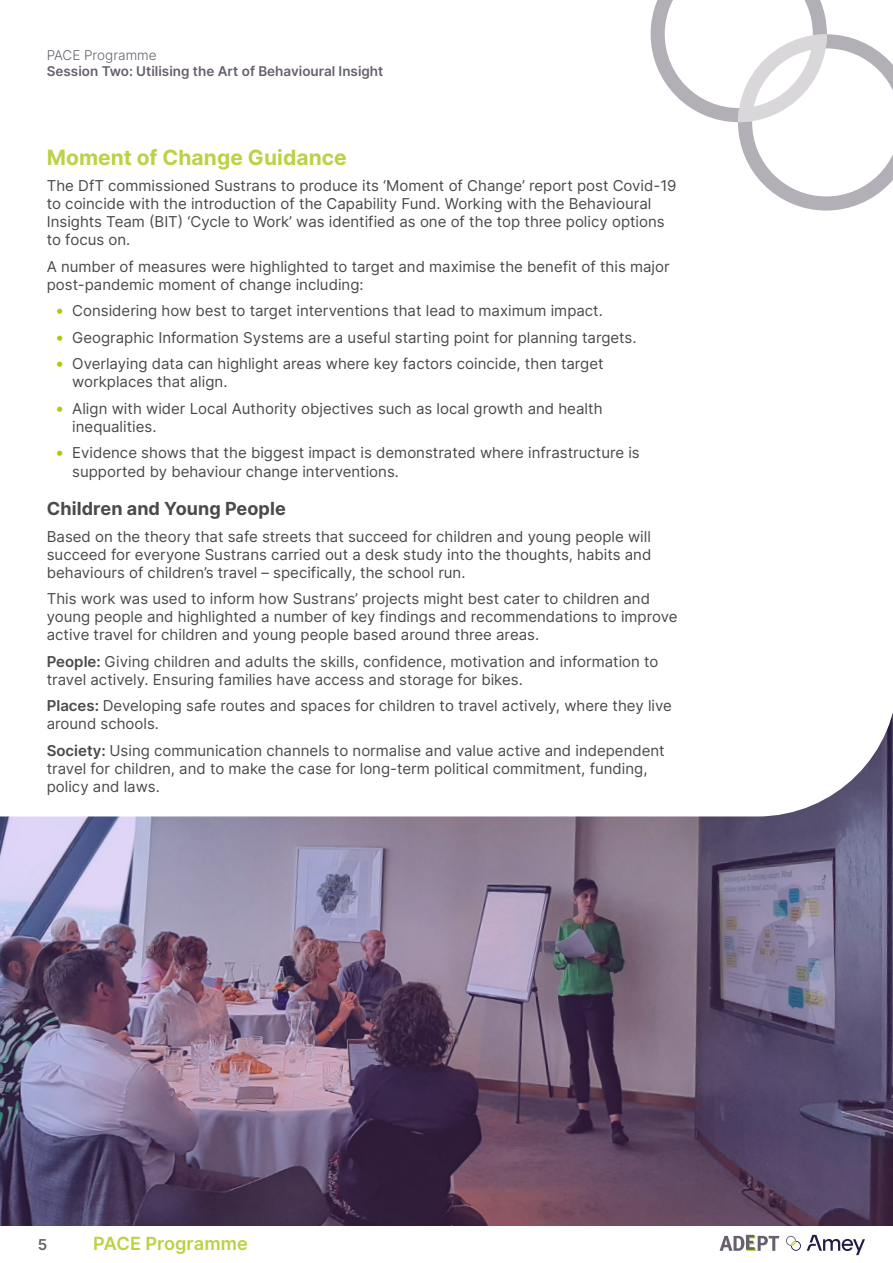
<style>
.page{position:relative;width:893px;height:1263px;background:#fff}
.page>*{position:absolute;margin:0;border:0;box-sizing:border-box;transform-origin:0 0}
.t1{font:700 21px "Inter";letter-spacing:.005em;color:#bdd143}
.t2{font:600 18.15px "Inter";color:#bdd143}
.t3{font:700 18px "Inter";letter-spacing:.005em;color:#4a4a49}
.t4{font:15px/18px "Inter";color:#4a4a49}
.t5{font:600 15px "Inter";color:#68606d}
.t6{font:600 13.5px "Inter";color:#68606d}
.t7{font:300 13.5px "Inter";color:#68606d}
.s1{font-size:16.5px;color:#afca0b}
.s2{font-weight:600}
</style>
<div class="page">
<img style="left:0;top:816px;width:893px;height:410px">
<svg style="left:769px;top:712px;width:124px;height:104px"></svg>
<svg style="left:651px;top:0;width:242px;height:211px"></svg>
<svg style="left:786px;top:1236px;width:15px;height:15px"></svg>
<svg style="left:720px;top:1235px;width:59px;height:16px"></svg>
<svg style="left:807px;top:1235px;width:58px;height:20px"></svg>
<p class="t7" style="left:47px;top:45px;width:111px">PACE Programme</p>
<p class="t6" style="left:47px;top:61px;width:338px">Session Two: Utilising the Art of Behavioural Insight</p>
<h1 class="t1" style="left:47px;top:142px;width:301px">Moment of Change Guidance</h1>
<p class="t4" style="left:47px;top:177px;width:631px">The DfT commissioned Sustrans to produce its ‘Moment of Change’ report post Covid-19 to coincide with the introduction of the Capability Fund. Working with the Behavioural Insights Team (BIT) ‘Cycle to Work’ was identified as one of the top three policy options to focus on.</p>
<p class="t4" style="left:47px;top:257px;width:624px">A number of measures were highlighted to target and maximise the benefit of this major post-pandemic moment of change including:</p>
<p class="t4" style="left:55px;top:302px;width:549px"><span class="s1">•</span> Considering how best to target interventions that lead to maximum impact.</p>
<p class="t4" style="left:55px;top:328px;width:583px"><span class="s1">•</span> Geographic Information Systems are a useful starting point for planning targets.</p>
<p class="t4" style="left:72px;top:355px;width:533px;text-indent:-17px"><span class="s1">•</span> Overlaying data can highlight areas where key factors coincide, then target workplaces that align.</p>
<p class="t4" style="left:72px;top:399px;width:532px;text-indent:-17px"><span class="s1">•</span> Align with wider Local Authority objectives such as local growth and health inequalities.</p>
<p class="t4" style="left:72px;top:444px;width:569px;text-indent:-17px"><span class="s1">•</span> Evidence shows that the biggest impact is demonstrated where infrastructure is supported by behaviour change interventions.</p>
<p class="t3" style="left:47px;top:495px;width:240px">Children and Young People</p>
<p class="t4" style="left:47px;top:527px;width:606px;text-align:justify">Based on the theory that safe streets that succeed for children and young people will succeed for everyone Sustrans carried out a desk study into the thoughts, habits and behaviours of children’s travel – specifically, the school run.</p>
<p class="t4" style="left:47px;top:589px;width:632px">This work was used to inform how Sustrans’ projects might best cater to children and young people and highlighted a number of key findings and recommendations to improve active travel for children and young people based around three areas.</p>
<p class="t4" style="left:47px;top:652px;width:613px"><span class="s2">People:</span> Giving children and adults the skills, confidence, motivation and information to travel actively. Ensuring families have access and storage for bikes.</p>
<p class="t4" style="left:47px;top:696px;width:627px"><span class="s2">Places:</span> Developing safe routes and spaces for children to travel actively, where they live around schools.</p>
<p class="t4" style="left:47px;top:741px;width:619px"><span class="s2">Society:</span> Using communication channels to normalise and value active and independent travel for children, and to make the case for long-term political commitment, funding, policy and laws.</p>
<p class="t5" style="left:38px;top:1234px;width:11px">5</p>
<p class="t2" style="left:93px;top:1230px;width:156px">PACE Programme</p>
</div>
